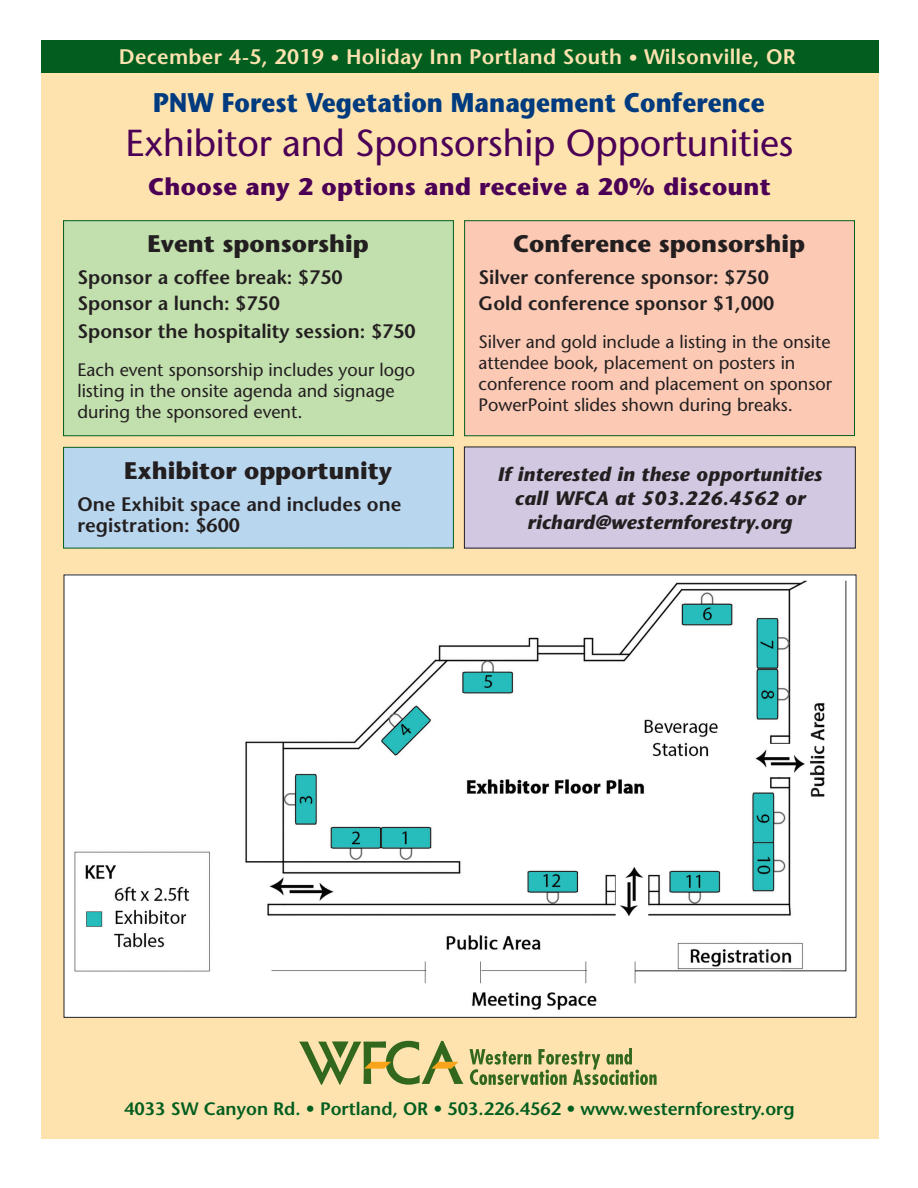
<style>
.page{position:relative;width:918px;height:1188px;background:#fff}
.page>*{position:absolute;margin:0;border:0;box-sizing:border-box;transform-origin:0 0}
.t1{font:500 37.5px "Stone Sans Std";letter-spacing:-.005em;color:#4c0055}
.t2{font:700 27px "Stone Sans Std";letter-spacing:.005em;color:#013b7f;scale:.9 1}
.t3{font:700 24px "Stone Sans Std";color:#231f20}
.t4{font:700 24px "Stone Sans Std";letter-spacing:.015em;color:#4c0055}
.t5{font:600 21px "Stone Sans Std";letter-spacing:.015em;color:#fee3af}
.t6{font:600 19.5px/21px "Stone Sans Std";color:#231f20}
.t7{font:italic 700 19.5px/24px "Stone Sans Std";letter-spacing:.01em;color:#231f20;text-align:center}
.t8{font:500 18px/21px "Stone Sans Std";color:#231f20}
.t9{font:600 18px "Stone Sans Std";color:#025e1f}
.s1{font-size:18px}
</style>
<div class="page">
<div style="left:41px;top:41px;width:837px;height:1097px;background:#fee3af"></div>
<div style="left:41px;top:40px;width:837px;height:33px;background:#025e1f"></div>
<svg style="left:470px;top:1048px;width:187px;height:37px"></svg>
<svg style="left:299px;top:1041px;width:164px;height:44px"></svg>
<div style="left:64px;top:221px;width:389px;height:215px;background:#c2dfae"></div>
<div style="left:63px;top:220px;width:391px;height:216px;border:1px solid #025e1f"></div>
<div style="left:64px;top:447px;width:389px;height:101px;background:#b9d6ef"></div>
<div style="left:63px;top:447px;width:391px;height:101px;border:1px solid #025e1f"></div>
<div style="left:465px;top:221px;width:389px;height:215px;background:#fcc9b4"></div>
<div style="left:464px;top:220px;width:391px;height:216px;border:1px solid #025e1f"></div>
<img style="left:66px;top:577px;width:787px;height:439px">
<div style="left:464px;top:447px;width:391px;height:101px;background:#d3c8e2"></div>
<p class="t5" style="left:119px;top:44px;width:678px">December 4-5, 2019 <span class="s1">•</span> Holiday Inn Portland South <span class="s1">•</span> Wilsonville, OR</p>
<p class="t2" style="left:153px;top:86px;width:681px">PNW Forest Vegetation Management Conference</p>
<p class="t1" style="left:126px;top:121px;width:669px">Exhibitor and Sponsorship Opportunities</p>
<p class="t4" style="left:148px;top:172px;width:624px">Choose any 2 options and receive a 20% discount</p>
<p class="t3" style="left:147px;top:230px;width:223px">Event sponsorship</p>
<p class="t6" style="left:77px;top:267px;width:267px">Sponsor a coffee break: $750</p>
<p class="t6" style="left:77px;top:293px;width:204px">Sponsor a lunch: $750</p>
<p class="t6" style="left:77px;top:321px;width:340px">Sponsor the hospitality session: $750</p>
<p class="t8" style="left:77px;top:359px;width:339px">Each event sponsorship includes your logo listing in the onsite agenda and signage during the sponsored event.</p>
<p class="t3" style="left:124px;top:456px;width:270px">Exhibitor opportunity</p>
<p class="t6" style="left:77px;top:493px;width:326px">One Exhibit space and includes one registration: $600</p>
<p class="t3" style="left:513px;top:230px;width:294px">Conference sponsorship</p>
<p class="t6" style="left:478px;top:267px;width:292px">Silver conference sponsor: $750</p>
<p class="t6" style="left:478px;top:293px;width:297px">Gold conference sponsor $1,000</p>
<p class="t8" style="left:478px;top:331px;width:355px">Silver and gold include a listing in the onsite attendee book, placement on posters in conference room and placement on sponsor PowerPoint slides shown during breaks.</p>
<p class="t7" style="left:498px;top:462px;width:326px">If interested in these opportunities call WFCA at 503.226.4562 or richard@westernforestry.org</p>
<p class="t9" style="left:124px;top:1098px;width:672px">4033 SW Canyon Rd. • Portland, OR • 503.226.4562 • www.westernforestry.org</p>
</div>
